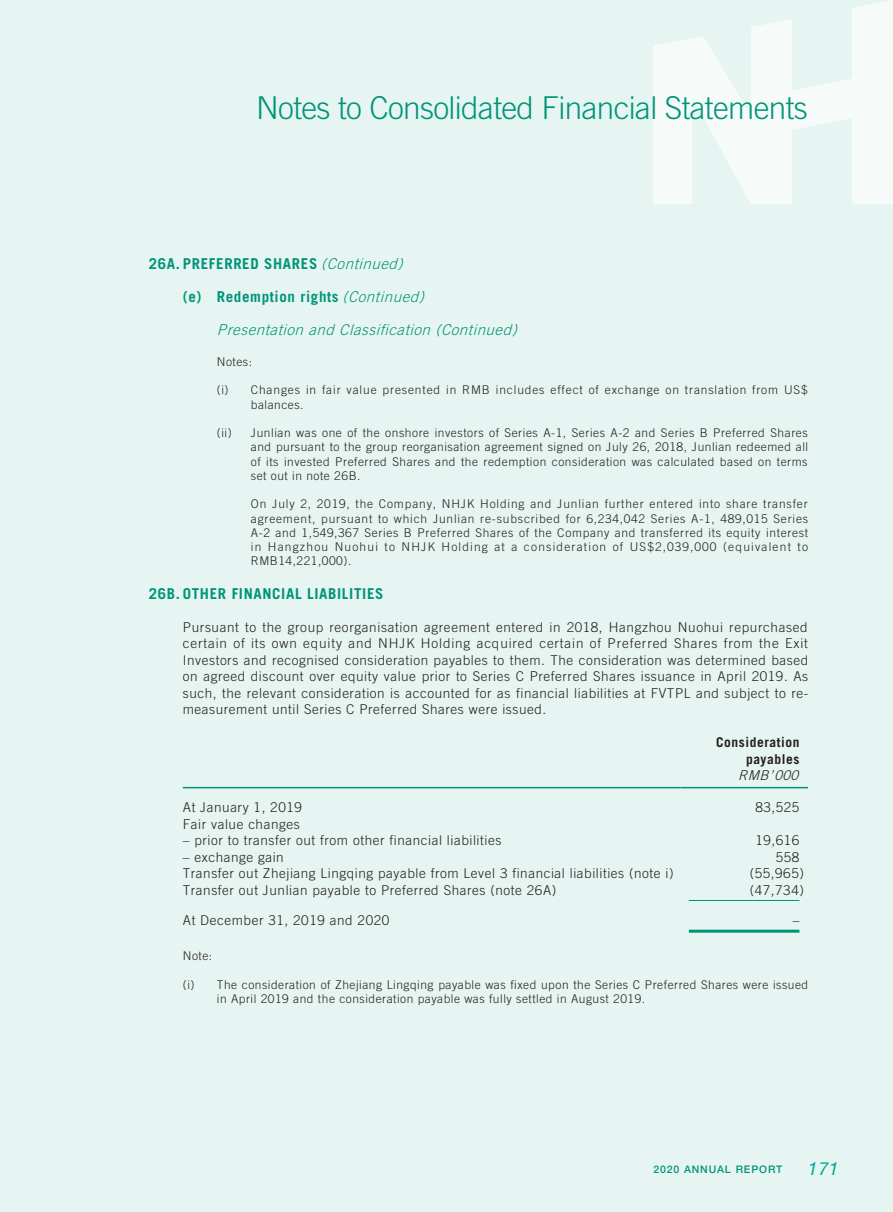
<style>
.page{position:relative;width:893px;height:1212px;background:#e6f5f1}
.page>*{position:absolute;margin:0;border:0;box-sizing:border-box;transform-origin:0 0}
.t1{font:300 31.5px "Trade Gothic LT Std";letter-spacing:-.02em;color:#009479}
.t2{font:italic 18px "Helvetica Neue LT Std";color:#00ab93}
.t3{font:700 15px "Trade Gothic LT Std";letter-spacing:.04em;color:#009479}
.t4{font:italic 300 15px "Trade Gothic LT Std";color:#009479}
.t5{font:300 13.5px/16.5px "Trade Gothic LT Std";letter-spacing:.04em;color:#231f20;text-align:justify}
.t6{font:700 13.5px/16.5px "Trade Gothic LT Std";letter-spacing:.04em;color:#231f20;text-align:right}
.t7{font:italic 300 13.5px "Trade Gothic LT Std";color:#231f20}
.t8{font:300 12px/14.2px "Trade Gothic LT Std";letter-spacing:.04em;color:#231f20;text-align:justify}
.t9{font:300 12px/14.2px "Trade Gothic LT Std";letter-spacing:.075em;color:#231f20}
.t10{font:500 10.5px "Helvetica Neue LT Std";letter-spacing:.08em;color:#009479}
.s1{font-weight:300;font-style:italic}
</style>
<div class="page">
<svg style="left:653px;top:0;width:240px;height:204px"></svg>
<hr style="left:183px;top:787px;width:497px;height:1px;background:#009479">
<hr style="left:680px;top:787px;width:128px;height:1px;background:#009479">
<hr style="left:689px;top:900px;width:110px;height:1px;background:#009479">
<hr style="left:689px;top:930px;width:110px;height:3px;background:#009479">
<h1 class="t1" style="left:256px;top:89px;width:553px">Notes to Consolidated Financial Statements</h1>
<p class="t3" style="left:149px;top:254px;width:260px">26A. PREFERRED SHARES <span class="s1">(Continued)</span></p>
<p class="t3" style="left:183px;top:287px;width:247px">(e) Redemption rights <span class="s1">(Continued)</span></p>
<p class="t4" style="left:217px;top:321px;width:306px">Presentation and Classification (Continued)</p>
<p class="t8" style="left:217px;top:354px;width:37px">Notes:</p>
<p class="t9" style="left:251px;top:383px;width:558px;text-indent:-34px">(i) Changes in fair value presented in RMB includes effect of exchange on translation from US$ balances.</p>
<p class="t8" style="left:217px;top:426px;width:16px">(ii)</p>
<p class="t8" style="left:251px;top:426px;width:559px">Junlian was one of the onshore investors of Series A-1, Series A-2 and Series B Preferred Shares and pursuant to the group reorganisation agreement signed on July 26, 2018, Junlian redeemed all of its invested Preferred Shares and the redemption consideration was calculated based on terms set out in note 26B.</p>
<p class="t8" style="left:251px;top:497px;width:559px">On July 2, 2019, the Company, NHJK Holding and Junlian further entered into share transfer agreement, pursuant to which Junlian re-subscribed for 6,234,042 Series A-1, 489,015 Series A-2 and 1,549,367 Series B Preferred Shares of the Company and transferred its equity interest in Hangzhou Nuohui to NHJK Holding at a consideration of US$2,039,000 (equivalent to RMB14,221,000).</p>
<p class="t3" style="left:149px;top:584px;width:236px">26B. OTHER FINANCIAL LIABILITIES</p>
<p class="t5" style="left:183px;top:618px;width:627px">Pursuant to the group reorganisation agreement entered in 2018, Hangzhou Nuohui repurchased certain of its own equity and NHJK Holding acquired certain of Preferred Shares from the Exit Investors and recognised consideration payables to them. The consideration was determined based on agreed discount over equity value prior to Series C Preferred Shares issuance in April 2019. As such, the relevant consideration is accounted for as financial liabilities at FVTPL and subject to re&shy;measurement until Series C Preferred Shares were issued.</p>
<p class="t6" style="left:716px;top:734px;width:85px">Consideration payables</p>
<p class="t7" style="left:738px;top:767px;width:66px">RMB’ 000</p>
<p class="t5" style="left:183px;top:799px;width:121px">At January 1, 2019</p>
<p class="t5" style="left:755px;top:799px;width:46px">83,525</p>
<p class="t5" style="left:183px;top:815px;width:118px">Fair value changes</p>
<p class="t5" style="left:183px;top:832px;width:320px">– prior to transfer out from other financial liabilities</p>
<p class="t5" style="left:755px;top:832px;width:46px">19,616</p>
<p class="t5" style="left:183px;top:848px;width:102px">– exchange gain</p>
<p class="t5" style="left:776px;top:848px;width:25px">558</p>
<p class="t5" style="left:183px;top:865px;width:492px">Transfer out Zhejiang Lingqing payable from Level 3 financial liabilities (note i)</p>
<p class="t5" style="left:750px;top:865px;width:56px">(55,965)</p>
<p class="t5" style="left:183px;top:881px;width:375px">Transfer out Junlian payable to Preferred Shares (note 26A)</p>
<p class="t5" style="left:750px;top:881px;width:56px">(47,734)</p>
<p class="t5" style="left:183px;top:911px;width:208px">At December 31, 2019 and 2020</p>
<p class="t5" style="left:793px;top:911px;width:8px">–</p>
<p class="t8" style="left:183px;top:948px;width:31px">Note:</p>
<p class="t8" style="left:217px;top:977px;width:593px;text-indent:-34px">(i) The consideration of Zhejiang Lingqing payable was fixed upon the Series C Preferred Shares were issued in April 2019 and the consideration payable was fully settled in August 2019.</p>
<p class="t10" style="left:653px;top:1162px;width:131px">2020 ANNUAL REPORT</p>
<h2 class="t2" style="left:808px;top:1158px;width:33px">171</h2>
</div>
